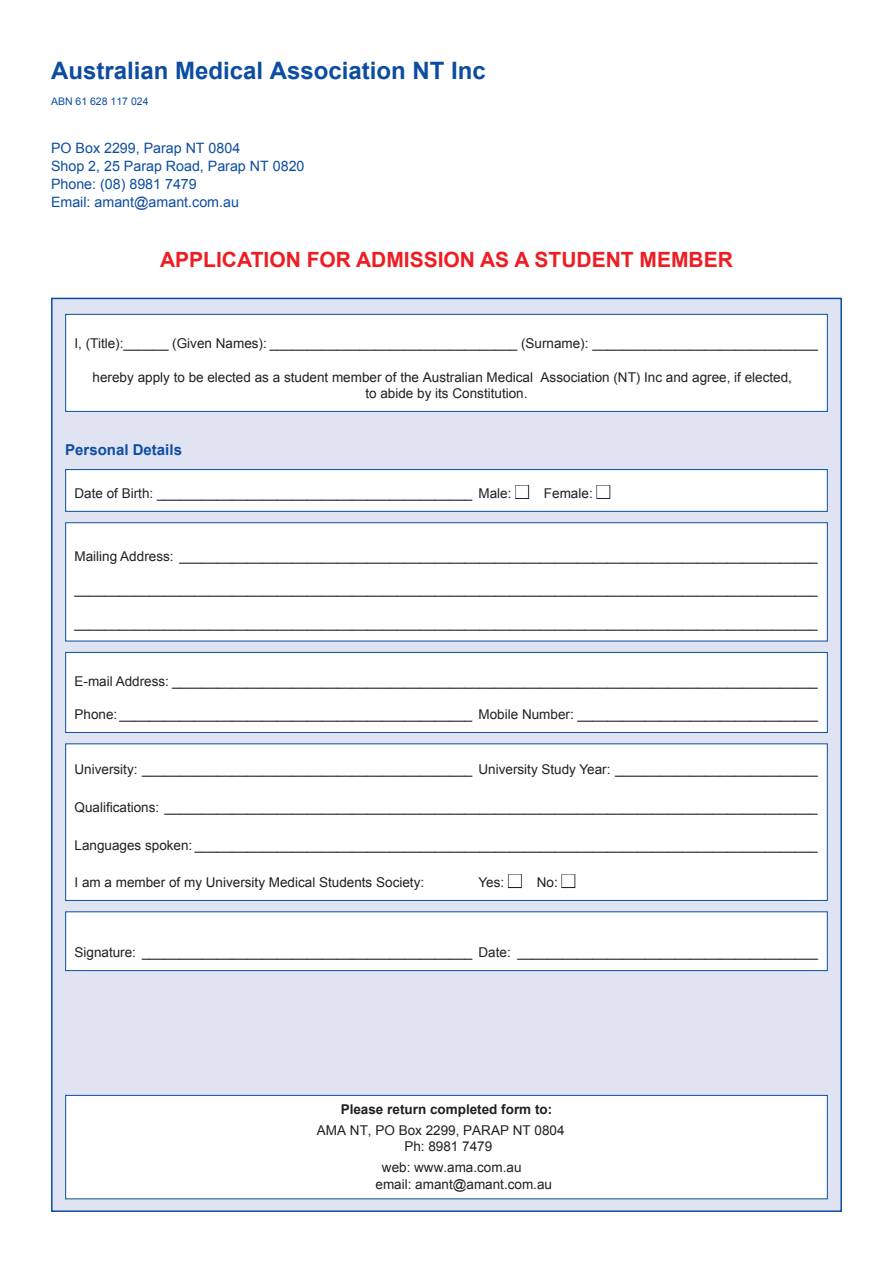
<style>
.page{position:relative;width:893px;height:1263px;background:#fff}
.page>*{position:absolute;margin:0;border:0;box-sizing:border-box;transform-origin:0 0}
.t1{font:700 24px "Arial";color:#0d4da1}
.t2{font:700 21px "Arial";color:#ee1d23}
.t3{font:700 15px "Arial";color:#0d4da1}
.t4{font:14.25px/18px "Arial";color:#0d4da1}
.t5{font:13.5px/16.5px "Arial";color:#231f20}
.t6{font:700 13.5px "Arial";color:#231f20}
.t7{font:10.5px "Arial";color:#0d4da1}
.s1{color:#fff}
</style>
<div class="page">
<div style="left:52px;top:298px;width:789px;height:913px;background:#e0e4f2"></div>
<div style="left:66px;top:470px;width:761px;height:41px;background:#fff"></div>
<div style="left:515px;top:485px;width:14px;height:14px;border:2px solid #231f20"></div>
<div style="left:596px;top:485px;width:14px;height:14px;border:2px solid #231f20"></div>
<div style="left:65px;top:469px;width:763px;height:43px;border:1px solid #0d4da1"></div>
<div style="left:66px;top:652px;width:761px;height:80px;background:#fff"></div>
<div style="left:65px;top:652px;width:763px;height:81px;border:1px solid #0d4da1"></div>
<div style="left:66px;top:523px;width:761px;height:118px;background:#fff"></div>
<div style="left:65px;top:522px;width:763px;height:119px;border:1px solid #0d4da1"></div>
<div style="left:66px;top:744px;width:761px;height:156px;background:#fff"></div>
<div style="left:508px;top:874px;width:14px;height:14px;border:2px solid #231f20"></div>
<div style="left:561px;top:874px;width:14px;height:14px;border:2px solid #231f20"></div>
<div style="left:65px;top:743px;width:763px;height:158px;border:1px solid #0d4da1"></div>
<div style="left:66px;top:314px;width:761px;height:97px;background:#fff"></div>
<div style="left:65px;top:314px;width:763px;height:98px;border:1px solid #0d4da1"></div>
<div style="left:66px;top:1095px;width:761px;height:104px;background:#fff"></div>
<div style="left:65px;top:1095px;width:763px;height:104px;border:1px solid #0d4da1"></div>
<div style="left:66px;top:912px;width:761px;height:58px;background:#fff"></div>
<div style="left:65px;top:911px;width:763px;height:60px;border:1px solid #0d4da1"></div>
<h1 class="t1" style="left:51px;top:55px;width:436px">Australian Medical Association NT Inc</h1>
<p class="t7" style="left:51px;top:95px;width:99px">ABN 61 628 117 024</p>
<p class="t4" style="left:51px;top:139px;width:255px">PO Box 2299, Parap NT 0804<br>Shop 2/, 25 Parap Road, Parap NT 0820<br>Phone: (08) 8981 7479<br>Email: amant@amant.com.au</p>
<h2 class="t2" style="left:160px;top:246px;width:574px">APPLICATION FOR ADMISSION AS A STUDENT MEMBER</h2>
<p class="t5" style="left:75px;top:335px;width:745px">I, (Title):______ (Given Names): _________________________________ (Surname): ______________________________</p>
<p class="t5" style="left:365px;top:369px;width:428px;text-indent:-273px">hereby apply to be elected as a student member of the Australian Medical Association (NT) Inc and agree, if elected, to abide by its Constitution.</p>
<p class="t3" style="left:65px;top:439px;width:118px">Personal Details</p>
<p class="t5" style="left:75px;top:485px;width:537px">Date of Birth: __________________________________________ Male: <span class="s1">■</span> Female: <span class="s1">■</span></p>
<p class="t5" style="left:75px;top:548px;width:745px">Mailing Address: _____________________________________________________________________________________</p>
<p class="t5" style="left:75px;top:581px;width:745px">___________________________________________________________________________________________________</p>
<p class="t5" style="left:75px;top:615px;width:745px">___________________________________________________________________________________________________</p>
<p class="t5" style="left:75px;top:673px;width:745px">E-mail Address: ______________________________________________________________________________________</p>
<p class="t5" style="left:75px;top:706px;width:745px">Phone: _______________________________________________ Mobile Number: ________________________________</p>
<p class="t5" style="left:75px;top:761px;width:745px">University: ____________________________________________ University Study Year: ___________________________</p>
<p class="t5" style="left:75px;top:799px;width:745px">Qualifications: _______________________________________________________________________________________</p>
<p class="t5" style="left:75px;top:837px;width:745px">Languages spoken: ___________________________________________________________________________________</p>
<p class="t5" style="left:75px;top:874px;width:351px">I am a member of my University Medical Students Society:</p>
<p class="t5" style="left:478px;top:874px;width:98px">Yes: <span class="s1">■</span> No: <span class="s1">■</span></p>
<p class="t5" style="left:75px;top:945px;width:745px">Signature: ____________________________________________ Date: ________________________________________</p>
<p class="t6" style="left:341px;top:1100px;width:213px">Please return completed form to:</p>
<p class="t5" style="left:404px;top:1122px;width:162px;text-indent:-88px">AMA NT, PO Box 2299, PARAP NT 0804<br>Ph: 8981 7479</p>
<p class="t5" style="left:375px;top:1159px;width:178px;text-indent:6px">web: www.ama.com.au email: amant@amant.com.au</p>
</div>
